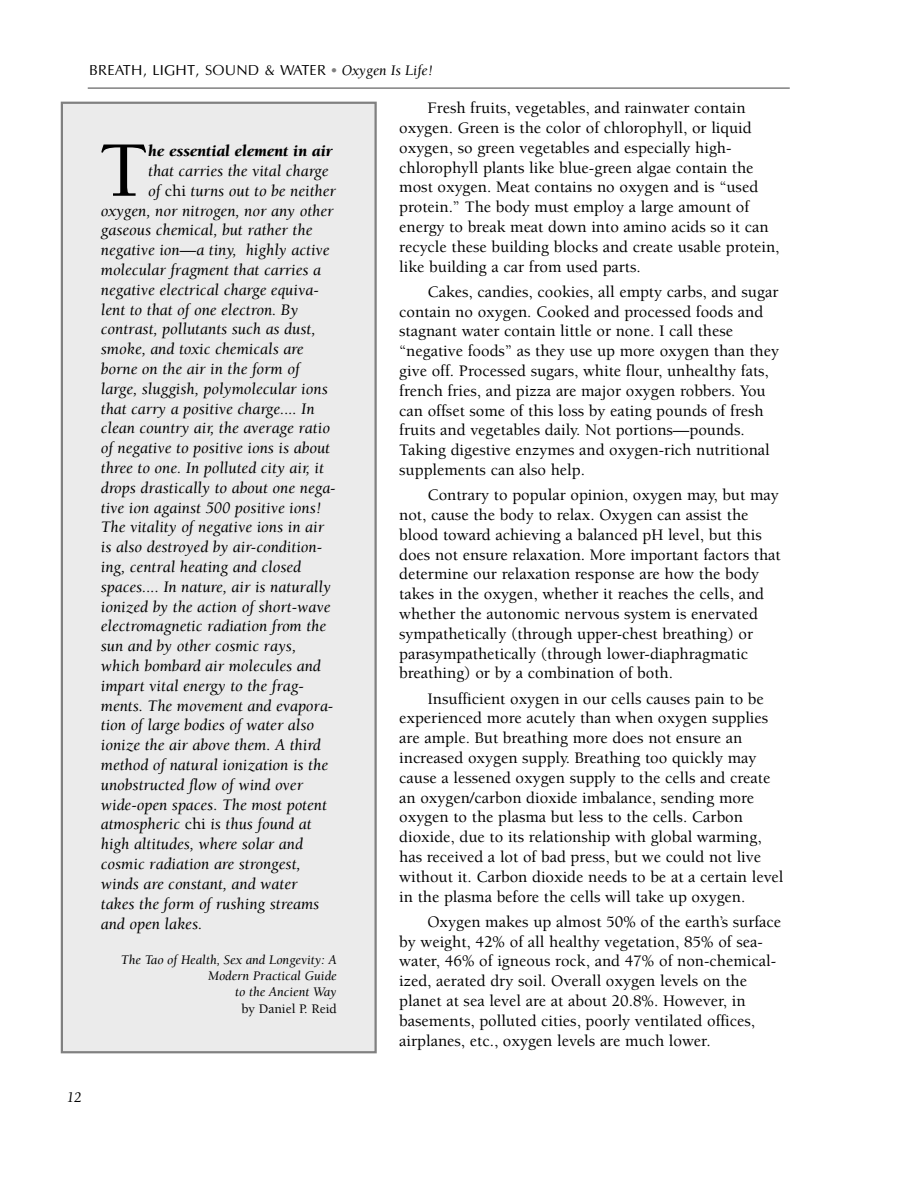
<style>
.page{position:relative;width:918px;height:1188px;background:#fff}
.page>*{position:absolute;margin:0;border:0;box-sizing:border-box;transform-origin:0 0}
.t1{font:500 80.7px "Berkeley";color:#000}
.t2{font:500 16.5px/19.8px "Berkeley";color:#000}
.t3{font:italic 16.5px "Berkeley";color:#000}
.t4{font:italic 900 16.5px "Berkeley";color:#000}
.t5{font:15px "Optane";color:#000}
.t6{font:italic 15px "Berkeley";color:#000}
.t7{font:italic 13.5px/16.2px "Berkeley";color:#000;text-align:right}
.t8{font:500 13.5px "Berkeley";color:#000}
.s1{font-family:"Berkeley";font-style:italic;color:#808080}
.s2{font-family:"Berkeley";font-style:italic}
.s3{font-weight:500;font-style:normal}
</style>
<div class="page">
<hr style="left:88px;top:87px;width:702px;height:2px;background:#808080">
<div style="left:63px;top:104px;width:311px;height:947px;background:#ebebeb"></div>
<div style="left:61px;top:102px;width:316px;height:951px;border:2px solid #808080"></div>
<p class="t5" style="left:89px;top:64px;width:345px">BREATH, LIGHT, SOUND &amp; WATER <span class="s1">•</span> <span class="s2">Oxygen Is Life!</span></p>
<h1 class="t1" style="left:99px;top:139px;width:51px">T</h1>
<p class="t4" style="left:148px;top:145px;width:186px">he essential element in air</p>
<p class="t3" style="left:148px;top:164px;width:182px">that carries the vital charge</p>
<p class="t3" style="left:148px;top:184px;width:189px">of <span class="s3">chi</span> turns out to be neither</p>
<p class="t3" style="left:101px;top:204px;width:234px">oxygen, nor nitrogen, nor any other</p>
<p class="t3" style="left:101px;top:224px;width:213px">gaseous chemical, but rather the</p>
<p class="t3" style="left:101px;top:244px;width:230px">negative ion—a tiny, highly active</p>
<p class="t3" style="left:101px;top:263px;width:222px">molecular fragment that carries a</p>
<p class="t3" style="left:101px;top:283px;width:220px">negative electrical charge equiva-</p>
<p class="t3" style="left:101px;top:303px;width:199px">lent to that of one electron. By</p>
<p class="t3" style="left:101px;top:323px;width:216px">contrast, pollutants such as dust,</p>
<p class="t3" style="left:101px;top:343px;width:204px">smoke, and toxic chemicals are</p>
<p class="t3" style="left:101px;top:362px;width:200px">borne on the air in the form of</p>
<p class="t3" style="left:101px;top:382px;width:229px">large, sluggish, polymolecular ions</p>
<p class="t3" style="left:101px;top:402px;width:215px">that carry a positive charge.... In</p>
<p class="t3" style="left:101px;top:422px;width:231px">clean country air, the average ratio</p>
<p class="t3" style="left:101px;top:442px;width:231px">of negative to positive ions is about</p>
<p class="t3" style="left:101px;top:461px;width:225px">three to one. In polluted city air, it</p>
<p class="t3" style="left:101px;top:481px;width:236px">drops drastically to about one nega-</p>
<p class="t3" style="left:101px;top:501px;width:222px">tive ion against 500 positive ions!</p>
<p class="t3" style="left:101px;top:521px;width:225px">The vitality of negative ions in air</p>
<p class="t3" style="left:101px;top:541px;width:223px">is also destroyed by air-condition-</p>
<p class="t3" style="left:101px;top:560px;width:202px">ing, central heating and closed</p>
<p class="t3" style="left:101px;top:580px;width:232px">spaces.... In nature, air is naturally</p>
<p class="t3" style="left:101px;top:600px;width:231px">ionized by the action of short-wave</p>
<p class="t3" style="left:101px;top:620px;width:227px">electromagnetic radiation from the</p>
<p class="t3" style="left:101px;top:640px;width:197px">sun and by other cosmic rays,</p>
<p class="t3" style="left:101px;top:659px;width:222px">which bombard air molecules and</p>
<p class="t3" style="left:101px;top:679px;width:205px">impart vital energy to the frag-</p>
<p class="t3" style="left:101px;top:699px;width:234px">ments. The movement and evapora-</p>
<p class="t3" style="left:101px;top:719px;width:215px">tion of large bodies of water also</p>
<p class="t3" style="left:101px;top:739px;width:221px">ionize the air above them. A third</p>
<p class="t3" style="left:101px;top:758px;width:229px">method of natural ionization is the</p>
<p class="t3" style="left:101px;top:778px;width:204px">unobstructed flow of wind over</p>
<p class="t3" style="left:101px;top:798px;width:228px">wide-open spaces. The most potent</p>
<p class="t3" style="left:101px;top:818px;width:212px">atmospheric <span class="s3">chi</span> is thus found at</p>
<p class="t3" style="left:101px;top:838px;width:204px">high altitudes, where solar and</p>
<p class="t3" style="left:101px;top:857px;width:201px">cosmic radiation are strongest,</p>
<p class="t3" style="left:101px;top:877px;width:198px">winds are constant, and water</p>
<p class="t3" style="left:101px;top:897px;width:220px">takes the form of rushing streams</p>
<p class="t3" style="left:101px;top:918px;width:103px">and open lakes.</p>
<p class="t7" style="left:121px;top:953px;width:217px">The Tao of Health, Sex and Longevity: A<br>Modern Practical Guide<br>to the Ancient Way</p>
<p class="t8" style="left:242px;top:1003px;width:97px">by Daniel P. Reid</p>
<p class="t2" style="left:399px;top:100px;width:382px;text-indent:28px">Fresh fruits, vegetables, and rainwater contain oxygen. Green is the color of chlorophyll, or liquid oxygen, so green vegetables and especially high&shy;chlorophyll plants like blue-green algae contain the most oxygen. Meat contains no oxygen and is “used protein.” The body must employ a large amount of energy to break meat down into amino acids so it can recycle these building blocks and create usable protein, like building a car from used parts.</p>
<p class="t2" style="left:399px;top:283px;width:381px;text-indent:28px">Cakes, candies, cookies, all empty carbs, and sugar contain no oxygen. Cooked and processed foods and stagnant water contain little or none. I call these “negative foods” as they use up more oxygen than they give off. Processed sugars, white flour, unhealthy fats, french fries, and pizza are major oxygen robbers. You can offset some of this loss by eating pounds of fresh fruits and vegetables daily. Not portions—pounds.<br>Taking digestive enzymes and oxygen-rich nutritional supplements can also help.</p>
<p class="t2" style="left:399px;top:487px;width:383px;text-indent:28px">Contrary to popular opinion, oxygen may, but may not, cause the body to relax. Oxygen can assist the blood toward achieving a balanced pH level, but this does not ensure relaxation. More important factors that determine our relaxation response are how the body takes in the oxygen, whether it reaches the cells, and whether the autonomic nervous system is enervated sympathetically (through upper-chest breathing) or parasympathetically (through lower-diaphragmatic breathing) or by a combination of both.</p>
<p class="t2" style="left:399px;top:690px;width:386px;text-indent:28px">Insufficient oxygen in our cells causes pain to be experienced more acutely than when oxygen supplies are ample. But breathing more does not ensure an increased oxygen supply. Breathing too quickly may cause a lessened oxygen supply to the cells and create an oxygen/carbon dioxide imbalance, sending more oxygen to the plasma but less to the cells. Carbon dioxide, due to its relationship with global warming, has received a lot of bad press, but we could not live without it. Carbon dioxide needs to be at a certain level in the plasma before the cells will take up oxygen.</p>
<p class="t2" style="left:399px;top:913px;width:383px;text-indent:28px">Oxygen makes up almost 50% of the earth’s surface by weight, 42% of all healthy vegetation, 85% of sea&shy;water, 46% of igneous rock, and 47% of non-chemical&shy;ized, aerated dry soil. Overall oxygen levels on the planet at sea level are at about 20.8%. However, in basements, polluted cities, poorly ventilated offices, airplanes, etc., oxygen levels are much lower.</p>
<p class="t6" style="left:67px;top:1091px;width:16px">12</p>
</div>
